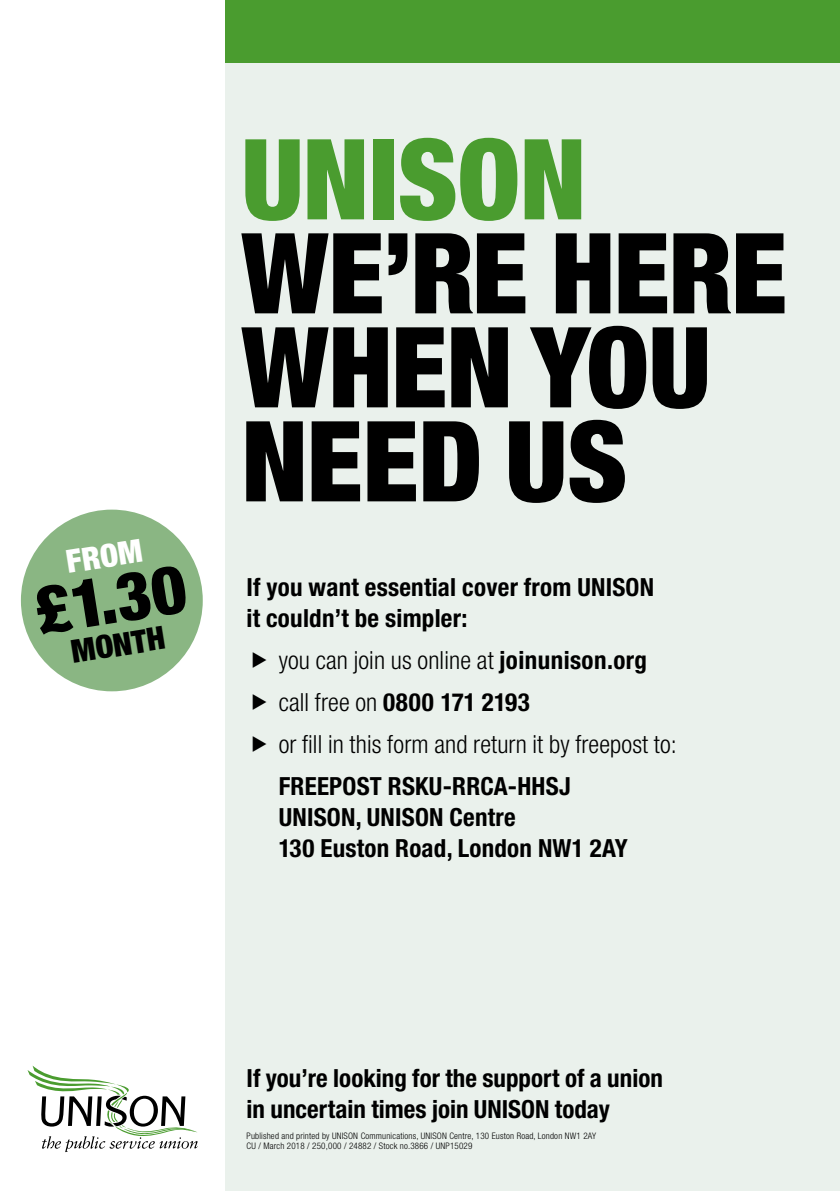
<style>
.page{position:relative;width:840px;height:1191px;background:#fff}
.page>*{position:absolute;margin:0;border:0;box-sizing:border-box;transform-origin:0 0}
.t1{font:900 condensed 112px/94px "Helvetica Neue";letter-spacing:-.01em;color:#000}
.t2{font:900 condensed 112px "Helvetica Neue";color:#4a9c2f}
.t3{font:900 condensed 67px "Helvetica Neue";color:#000}
.t4{font:900 condensed 32px "Helvetica Neue";color:#000}
.t5{font:900 condensed 32px "Helvetica Neue";color:#fff}
.t6{font:700 condensed 25px/31.4px "Helvetica Neue";letter-spacing:.01em;color:#000}
.t7{font:300 condensed 25px/41.8px "Helvetica Neue";letter-spacing:.005em;color:#000}
.t8{font:300 condensed 9px/10.4px "Helvetica Neue";letter-spacing:.02em;color:#000}
.s1{font-weight:700}
</style>
<div class="page">
<div style="left:225px;top:0;width:614px;height:1191px;background:#eaf1ec"></div>
<div style="left:225px;top:0;width:614px;height:63px;background:#4a9c2f"></div>
<svg style="left:27px;top:1065px;width:171px;height:87px"></svg>
<div style="left:21px;top:509px;width:182px;height:182px;background:#8ab683;border-radius:50%"></div>
<p class="t5" style="left:63px;top:542px;width:78px;rotate:-9deg">FROM</p>
<h2 class="t3" style="left:30px;top:570px;width:153px;rotate:-9deg">£1.30</h2>
<p class="t4" style="left:68px;top:632px;width:96px;rotate:-9deg">MONTH</p>
<h1 class="t2" style="left:241px;top:110px;width:346px">UNISON</h1>
<h1 class="t1" style="left:241px;top:225px;width:547px">WE’RE HERE<br>WHEN YOU<br>NEED US</h1>
<p class="t6" style="left:246px;top:570px;width:409px">If you want essential cover from UNISON it couldn’t be simpler:</p>
<p class="t7" style="left:278px;top:639px;width:399px">you can join us online at <span class="s1">joinunison.org </span>call free on <span class="s1">0800 171 2193<br></span>or fill in this form and return it by freepost to:</p>
<p class="t6" style="left:278px;top:769px;width:350px">FREEPOST RSKU-RRCA-HHSJ<br>UNISON, UNISON Centre<br>130 Euston Road, London NW1 2AY</p>
<p class="t6" style="left:246px;top:1061px;width:417px">If you’re looking for the support of a union in uncertain times join UNISON today</p>
<p class="t8" style="left:246px;top:1130px;width:351px">Published and printed by UNISON Communications, UNISON Centre, 130 Euston Road, London NW1 2AY<br>CU / March 2018 / 250,000 / 24882 / Stock no.3866 / UNP15029</p>
</div>
